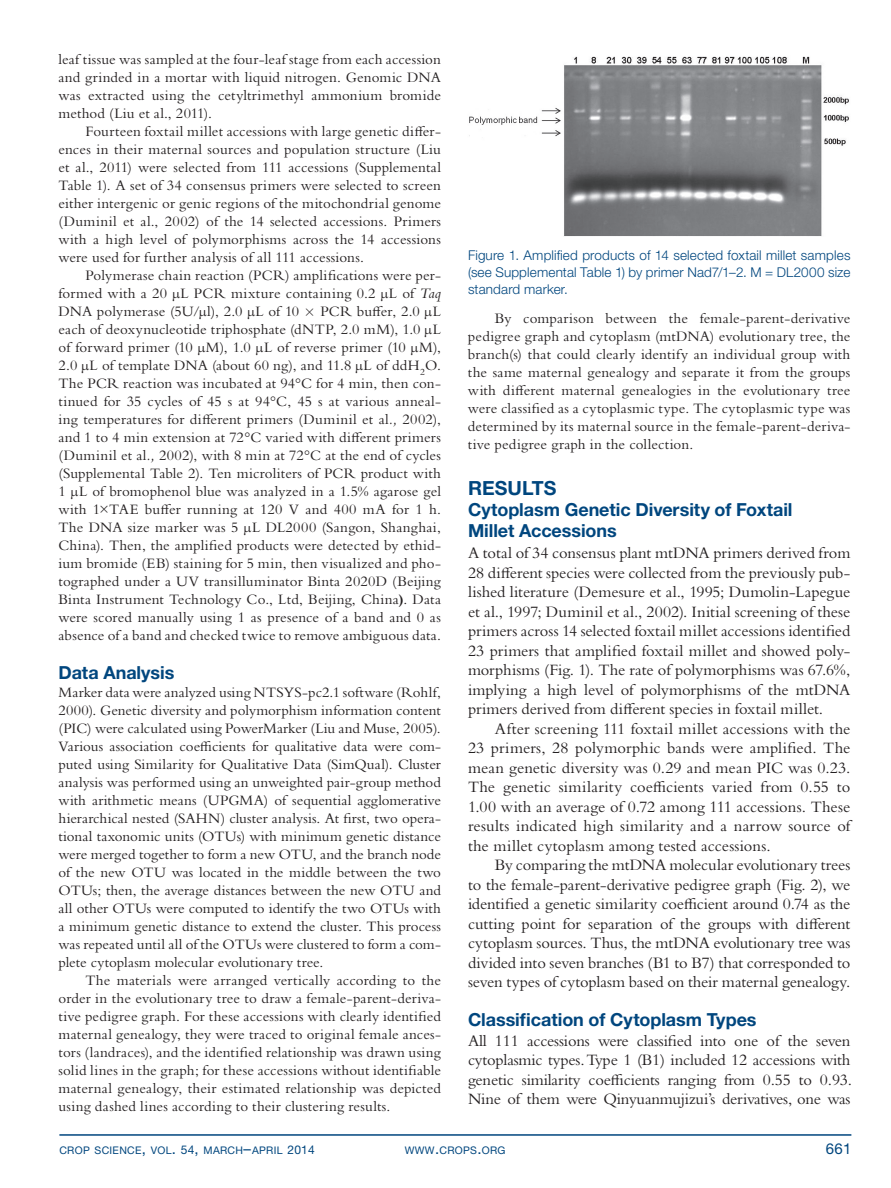
<style>
.page{position:relative;width:891px;height:1188px;background:#fff}
.page>*{position:absolute;margin:0;border:0;box-sizing:border-box;transform-origin:0 0}
.t1{font:700 19.5px "Helvetica Neue LT Std";letter-spacing:.005em;color:#00467e}
.t2{font:700 18px/21px "Helvetica Neue LT Std";letter-spacing:-.005em;color:#00467e}
.t3{font:16.5px/19.5px "Bembo Std";letter-spacing:.01em;color:#231f20;text-align:justify}
.t4{font:15px/18px "Bembo Std";letter-spacing:.025em;color:#231f20;text-align:justify}
.t5{font:15px "Helvetica Neue LT Std";color:#00467e}
.t6{font:300 13.5px/17.2px "Helvetica Neue LT Std";letter-spacing:.01em;color:#00467e;text-align:justify}
.t7{font:10.5px "Helvetica Neue LT Std";letter-spacing:.03em;color:#00467e}
.s1{font-style:italic}
.s2{font-weight:700}
.s3{font-size:15px}
.s4{font-size:12px}
</style>
<div class="page">
<hr style="left:59px;top:1134px;width:792px;height:2px;background:#00467e">
<img style="left:469px;top:56px;width:380px;height:181px">
<p class="t4" style="left:58px;top:50px;width:384px">leaf tissue was sampled at the four-leaf stage from each accession and grinded in a mortar with liquid nitrogen. Genomic DNA was extracted using the cetyltrimethyl ammonium bromide method (Liu et al., 2011).</p>
<p class="t4" style="left:58px;top:122px;width:384px;text-indent:27px">Fourteen foxtail millet accessions with large genetic differ&shy;ences in their maternal sources and population structure (Liu et al., 2011) were selected from 111 accessions (Supplemental Table 1). A set of 34 consensus primers were selected to screen either intergenic or genic regions of the mitochondrial genome (Duminil et al., 2002) of the 14 selected accessions. Primers with a high level of polymorphisms across the 14 accessions were used for further analysis of all 111 accessions.</p>
<p class="t4" style="left:58px;top:266px;width:384px;text-indent:27px">Polymerase chain reaction (PCR) amplifications were per&shy;formed with a 20 μL PCR mixture containing 0.2 μL of <span class="s1">Taq </span>DNA polymerase (5U/μl), 2.0 μL of 10</p>
<p class="t4" style="left:58px;top:302px;width:384px;text-indent:262px">PCR buffer, 2.0 μL each of deoxynucleotide triphosphate (dNTP, 2.0 mM), 1.0 μL of forward primer (10 μM), 1.0 μL of reverse primer (10 μM), 2.0 μL of template DNA (about 60 ng), and 11.8 μL of ddH<sub>2</sub>O.<br>The PCR reaction was incubated at 94°C for 4 min, then con&shy;tinued for 35 cycles of 45 s at 94°C, 45 s at various anneal&shy;ing temperatures for different primers (Duminil et al<span class="s1">.,</span> 2002), and 1 to 4 min extension at 72°C varied with different primers (Duminil et al<span class="s1">.,</span> 2002), with 8 min at 72°C at the end of cycles (Supplemental Table 2). Ten microliters of PCR product with 1 μL of bromophenol blue was analyzed in a 1.5% agarose gel with 1×TAE buffer running at 120 V and 400 mA for 1 h.<br>The DNA size marker was 5 μL DL2000 (Sangon, Shanghai, China). Then, the amplified products were detected by ethid&shy;ium bromide (EB) staining for 5 min, then visualized and pho&shy;tographed under a UV transilluminator Binta 2020D (Beijing Binta Instrument Technology Co., Ltd, Beijing, China<span class="s2">)</span>. Data were scored manually using 1 as presence of a band and 0 as absence of a band and checked twice to remove ambiguous data.</p>
<p class="t2" style="left:58px;top:662px;width:117px">Data Analysis</p>
<p class="t4" style="left:58px;top:683px;width:384px">Marker data were analyzed using NTSYS-pc2.1 software (Rohlf, 2000). Genetic diversity and polymorphism information content (PIC) were calculated using PowerMarker (Liu and Muse, 2005).<br>Various association coefficients for qualitative data were com&shy;puted using Similarity for Qualitative Data (SimQual). Cluster analysis was performed using an unweighted pair-group method with arithmetic means (UPGMA) of sequential agglomerative hierarchical nested (SAHN) cluster analysis. At first, two opera&shy;tional taxonomic units (OTUs) with minimum genetic distance were merged together to form a new OTU, and the branch node of the new OTU was located in the middle between the two OTUs; then, the average distances between the new OTU and all other OTUs were computed to identify the two OTUs with a minimum genetic distance to extend the cluster. This process was repeated until all of the OTUs were clustered to form a com&shy;plete cytoplasm molecular evolutionary tree.</p>
<p class="t4" style="left:58px;top:971px;width:384px;text-indent:27px">The materials were arranged vertically according to the order in the evolutionary tree to draw a female-parent-deriva&shy;tive pedigree graph. For these accessions with clearly identified maternal genealogy, they were traced to original female ances&shy;tors (landraces), and the identified relationship was drawn using solid lines in the graph; for these accessions without identifiable maternal genealogy, their estimated relationship was depicted using dashed lines according to their clustering results.</p>
<p class="t6" style="left:468px;top:246px;width:384px">Figure 1. Amplified products of 14 selected foxtail millet samples (see Supplemental Table 1) by primer Nad7/1–2. M = DL2000 size standard marker.</p>
<p class="t4" style="left:468px;top:309px;width:384px;text-indent:27px">By comparison between the female-parent-derivative pedigree graph and cytoplasm (mtDNA) evolutionary tree, the branch(s) that could clearly identify an individual group with the same maternal genealogy and separate it from the groups with different maternal genealogies in the evolutionary tree were classified as a cytoplasmic type. The cytoplasmic type was determined by its maternal source in the female-parent-deriva&shy;tive pedigree graph in the collection.</p>
<h1 class="t1" style="left:468px;top:476px;width:90px">RESULTS</h1>
<p class="t2" style="left:468px;top:499px;width:326px">Cytoplasm Genetic Diversity of Foxtail<br>Millet Accessions</p>
<p class="t3" style="left:468px;top:543px;width:384px;text-align:left">A total of 34 consensus plant mtDNA primers derived from 28 different species were collected from the previously pub&shy;lished literature (Demesure et al., 1995; Dumolin-Lapegue et al., 1997; Duminil et al., 2002). Initial screening of these primers across 14 selected foxtail millet accessions identified 23 primers that amplified foxtail millet and showed poly&shy;morphisms (Fig. 1). The rate of polymorphisms was 67.6%, implying a high level of polymorphisms of the mtDNA primers derived from different species in foxtail millet.</p>
<p class="t3" style="left:468px;top:718px;width:384px;text-indent:27px">After screening 111 foxtail millet accessions with the 23 primers, 28 polymorphic bands were amplified. The mean genetic diversity was 0.29 and mean PIC was 0.23.<br>The genetic similarity coefficients varied from 0.55 to 1.00 with an average of 0.72 among 111 accessions. These results indicated high similarity and a narrow source of the millet cytoplasm among tested accessions.</p>
<p class="t3" style="left:468px;top:855px;width:384px;text-indent:27px">By comparing the mtDNA molecular evolutionary trees to the female-parent-derivative pedigree graph (Fig. 2), we identified a genetic similarity coefficient around 0.74 as the cutting point for separation of the groups with different cytoplasm sources. Thus, the mtDNA evolutionary tree was divided into seven branches (B1 to B7) that corresponded to seven types of cytoplasm based on their maternal genealogy.</p>
<p class="t2" style="left:468px;top:1009px;width:290px">Classification of Cytoplasm Types</p>
<p class="t3" style="left:468px;top:1030px;width:386px">All 111 accessions were classified into one of the seven cytoplasmic types. Type 1 (B1) included 12 accessions with genetic similarity coefficients ranging from 0.55 to 0.93.<br>Nine of them were Qinyuanmujizui’s derivatives, one was</p>
<p class="t7" style="left:59px;top:1144px;width:257px">CROP SCIENCE<span class="s3">,</span> VOL<span class="s3">.</span> <span class="s4">54</span><span class="s3">,</span> MARCH<span class="s3">–</span>APRIL <span class="s4">2014</span></p>
<p class="t7" style="left:405px;top:1144px;width:102px">WWW<span class="s3">.</span>CROPS<span class="s3">.</span>ORG</p>
<p class="t5" style="left:826px;top:1139px;width:27px">661</p>
</div>
